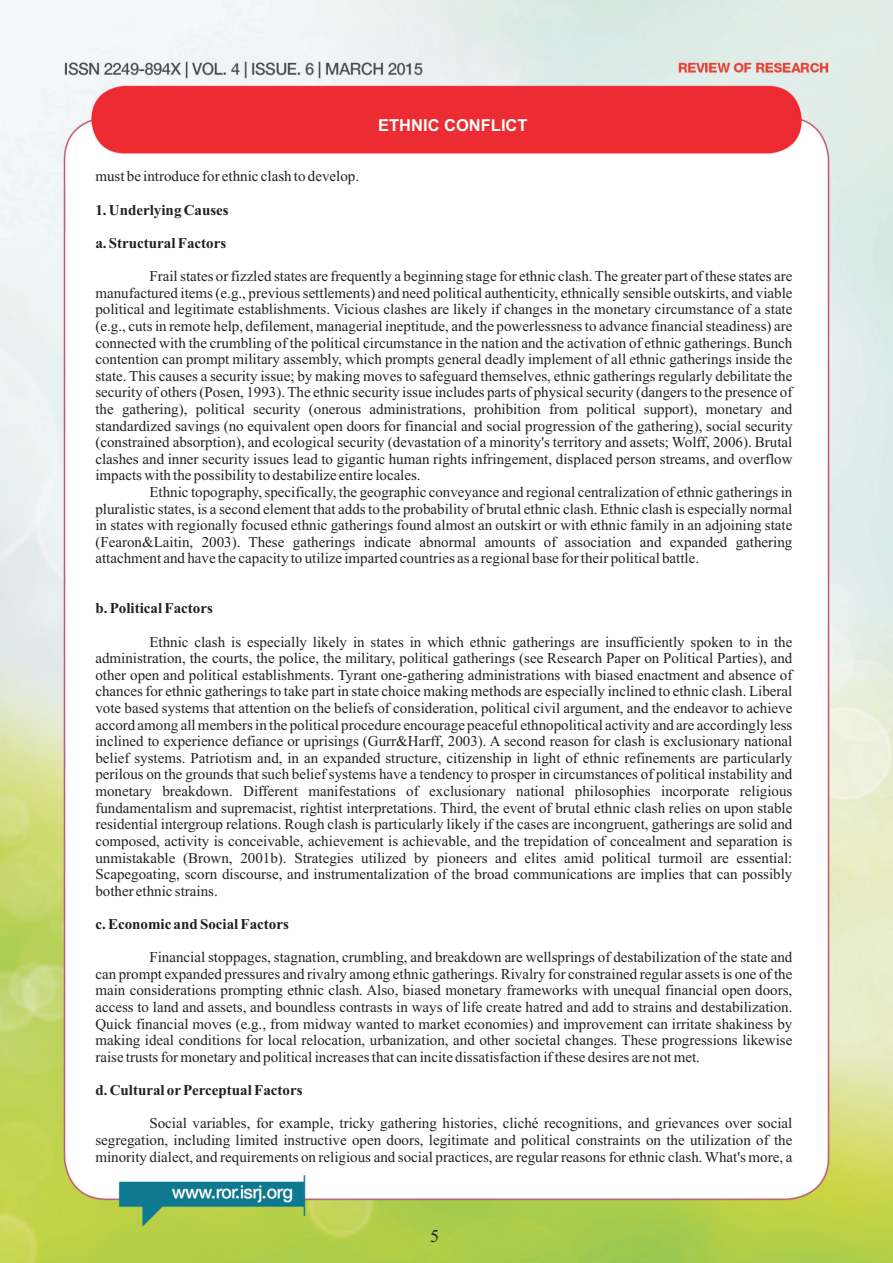
<style>
.page{position:relative;width:893px;height:1263px;background:#fff}
.page>*{position:absolute;margin:0;border:0;box-sizing:border-box;transform-origin:0 0}
.t1{font:18px "Times New Roman";color:#231f20}
.t2{font:700 16.5px "Arial";color:#fff}
.t3{font:15px/16.6px "Times New Roman";color:#231f20;text-align:justify}
.t4{font:700 15px "Times New Roman";color:#231f20}
</style>
<div class="page">
<img style="left:0;top:0;width:893px;height:1263px">
<p class="t2" style="left:378px;top:119px;width:151px">ETHNIC CONFLICT</p>
<p class="t3" style="left:95px;top:169px;width:265px">must be introduce for ethnic clash to develop.</p>
<p class="t4" style="left:95px;top:204px;width:135px">1. Underlying Causes</p>
<p class="t4" style="left:95px;top:238px;width:132px">a. Structural Factors</p>
<p class="t3" style="left:95px;top:269px;width:699px;text-indent:54px">Frail states or fizzled states are frequently a beginning stage for ethnic clash. The greater part of these states are manufactured items (e.g., previous settlements) and need political authenticity, ethnically sensible outskirts, and viable political and legitimate establishments. Vicious clashes are likely if changes in the monetary circumstance of a state (e.g., cuts in remote help, defilement, managerial ineptitude, and the powerlessness to advance financial steadiness) are connected with the crumbling of the political circumstance in the nation and the activation of ethnic gatherings. Bunch contention can prompt military assembly, which prompts general deadly implement of all ethnic gatherings inside the state. This causes a security issue; by making moves to safeguard themselves, ethnic gatherings regularly debilitate the security of others (Posen, 1993). The ethnic security issue includes parts of physical security (dangers to the presence of the gathering), political security (onerous administrations, prohibition from political support), monetary and standardized savings (no equivalent open doors for financial and social progression of the gathering), social security (constrained absorption), and ecological security (devastation of a minority's territory and assets; Wolff, 2006). Brutal clashes and inner security issues lead to gigantic human rights infringement, displaced person streams, and overflow impacts with the possibility to destabilize entire locales.</p>
<p class="t3" style="left:95px;top:485px;width:698px;text-indent:54px">Ethnic topography, specifically, the geographic conveyance and regional centralization of ethnic gatherings in pluralistic states, is a second element that adds to the probability of brutal ethnic clash. Ethnic clash is especially normal in states with regionally focused ethnic gatherings found almost an outskirt or with ethnic family in an adjoining state (Fearon&amp;Laitin, 2003). These gatherings indicate abnormal amounts of association and expanded gathering attachment and have the capacity to utilize imparted countries as a regional base for their political battle.</p>
<p class="t4" style="left:95px;top:603px;width:119px">b. Political Factors</p>
<p class="t3" style="left:95px;top:635px;width:699px;text-indent:54px">Ethnic clash is especially likely in states in which ethnic gatherings are insufficiently spoken to in the administration, the courts, the police, the military, political gatherings (see Research Paper on Political Parties), and other open and political establishments. Tyrant one-gathering administrations with biased enactment and absence of chances for ethnic gatherings to take part in state choice making methods are especially inclined to ethnic clash. Liberal vote based systems that attention on the beliefs of consideration, political civil argument, and the endeavor to achieve accord among all members in the political procedure encourage peaceful ethnopolitical activity and are accordingly less inclined to experience defiance or uprisings (Gurr&amp;Harff, 2003). A second reason for clash is exclusionary national belief systems. Patriotism and, in an expanded structure, citizenship in light of ethnic refinements are particularly perilous on the grounds that such belief systems have a tendency to prosper in circumstances of political instability and monetary breakdown. Different manifestations of exclusionary national philosophies incorporate religious fundamentalism and supremacist, rightist interpretations. Third, the event of brutal ethnic clash relies on upon stable residential intergroup relations. Rough clash is particularly likely if the cases are incongruent, gatherings are solid and composed, activity is conceivable, achievement is achievable, and the trepidation of concealment and separation is unmistakable (Brown, 2001b). Strategies utilized by pioneers and elites amid political turmoil are essential:<br>Scapegoating, scorn discourse, and instrumentalization of the broad communications are implies that can possibly bother ethnic strains.</p>
<p class="t4" style="left:95px;top:919px;width:195px">c. Economic and Social Factors</p>
<p class="t3" style="left:95px;top:950px;width:699px;text-indent:54px">Financial stoppages, stagnation, crumbling, and breakdown are wellsprings of destabilization of the state and can prompt expanded pressures and rivalry among ethnic gatherings. Rivalry for constrained regular assets is one of the main considerations prompting ethnic clash. Also, biased monetary frameworks with unequal financial open doors, access to land and assets, and boundless contrasts in ways of life create hatred and add to strains and destabilization.<br>Quick financial moves (e.g., from midway wanted to market economies) and improvement can irritate shakiness by making ideal conditions for local relocation, urbanization, and other societal changes. These progressions likewise raise trusts for monetary and political increases that can incite dissatisfaction if these desires are not met.</p>
<p class="t4" style="left:95px;top:1085px;width:209px">d. Cultural orPerceptual Factors</p>
<p class="t3" style="left:95px;top:1116px;width:698px;text-indent:54px">Social variables, for example, tricky gathering histories, cliché recognitions, and grievances over social segregation, including limited instructive open doors, legitimate and political constraints on the utilization of the minority dialect, and requirements on religious and social practices, are regular reasons for ethnic clash. What's more, a</p>
<p class="t1" style="left:430px;top:1229px;width:10px">5</p>
</div>
